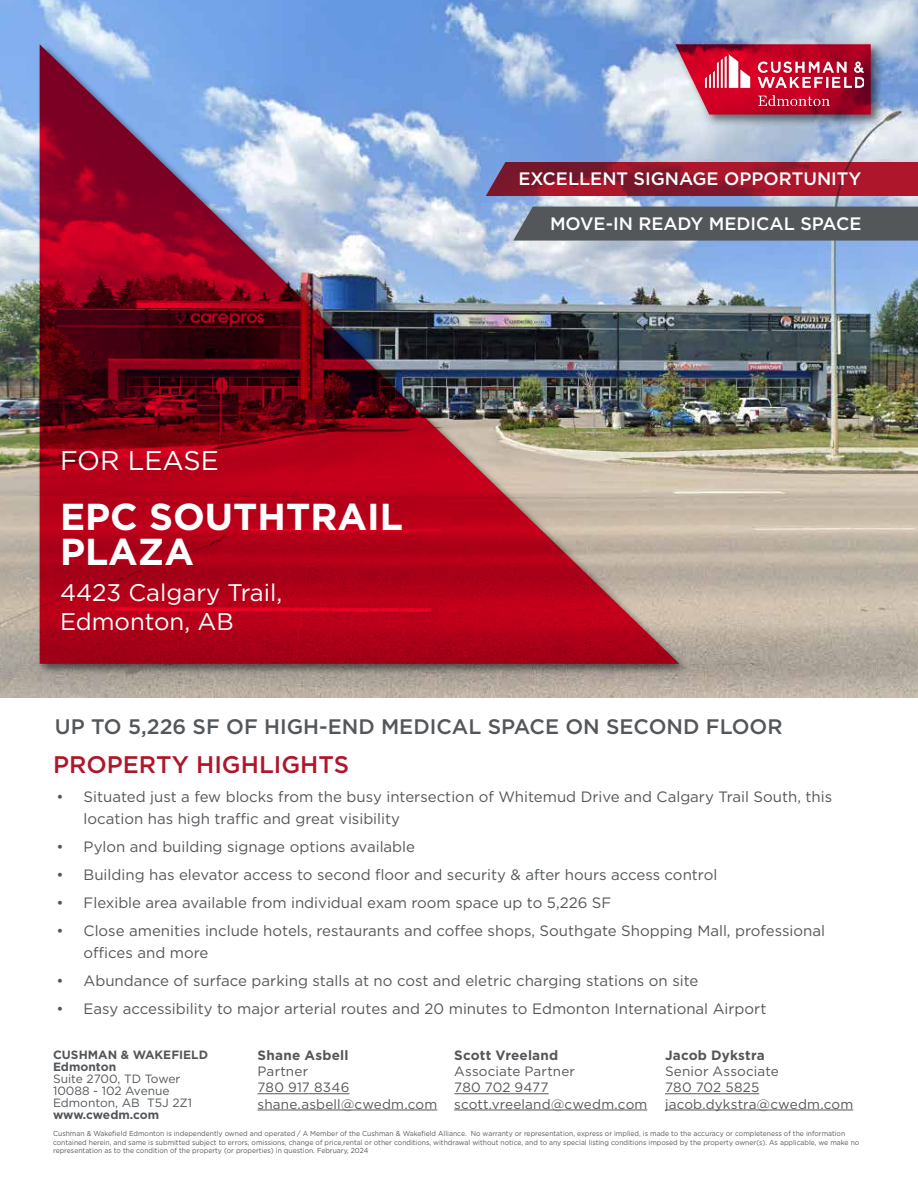
<style>
.page{position:relative;width:918px;height:1188px;background:#fff}
.page>*{position:absolute;margin:0;border:0;box-sizing:border-box;transform-origin:0 0}
.t1{font:700 37.5px/34.5px "Gotham";color:#fff}
.t2{font:27px "Gotham";color:#fff}
.t3{font:24px "Gotham";color:#fff}
.t4{font:500 24px "Gotham";color:#ae172b}
.t5{font:500 21px "Gotham";color:#54575a}
.Body_Text{font:500 18px "Gotham";color:#fff}
.t6{font:15px/22.5px "Gotham";color:#54575a}
.Broker_Contact_Smaller{font:13.5px/16.2px "Gotham";letter-spacing:.01em;color:#54575a}
.Broker_Name{font:700 13.5px "Gotham";letter-spacing:.015em;color:#54575a}
.Company_Address_Text{font:12px/12px "Gotham";color:#54575a}
.Company_Address_Text-2{font:700 12px "Gotham";color:#54575a}
.disclaimer{font:7.2px/8.7px "Gotham";color:#54575a;scale:.95 1}
.s1{font-weight:700}
</style>
<div class="page">
<img style="left:0;top:0;width:918px;height:698px">
<div style="left:37px;top:42px;width:653px;height:633px;background:#231f20;opacity:.6"></div>
<img style="left:40px;top:44px;width:639px;height:620px">
<div style="left:673px;top:41px;width:211px;height:87px;background:#231f20;opacity:.6"></div>
<svg style="left:675px;top:44px;width:196px;height:70px;background:#b73450"></svg>
<img style="left:705px;top:54px;width:159px;height:51px">
<svg style="left:486px;top:162px;width:432px;height:34px;background:#961a2f"></svg>
<div style="left:513px;top:207px;width:405px;height:34px;background:#54575a"></div>
<hr style="left:258px;top:1093px;width:92px;height:1px;background:#54575a">
<hr style="left:258px;top:1110px;width:179px;height:1px;background:#54575a">
<hr style="left:454px;top:1093px;width:95px;height:1px;background:#54575a">
<hr style="left:454px;top:1110px;width:193px;height:1px;background:#54575a">
<hr style="left:665px;top:1093px;width:94px;height:1px;background:#54575a">
<hr style="left:665px;top:1110px;width:188px;height:1px;background:#54575a">
<p class="t2" style="left:60px;top:443px;width:160px">FOR LEASE</p>
<p class="t1" style="left:60px;top:500px;width:344px">EPC SOUTHTRAIL<br>PLAZA</p>
<p class="t3" style="left:60px;top:578px;width:224px">4423 Calgary Trail,</p>
<p class="t3" style="left:60px;top:606px;width:175px">Edmonton, AB</p>
<p class="Body_Text" style="left:518px;top:167px;width:345px">EXCELLENT SIGNAGE OPPORTUNITY</p>
<p class="Body_Text" style="left:550px;top:212px;width:313px">MOVE-IN READY MEDICAL SPACE</p>
<p class="t5" style="left:55px;top:713px;width:729px">UP TO 5,226 SF OF HIGH-END MEDICAL SPACE ON SECOND FLOOR</p>
<p class="t4" style="left:53px;top:748px;width:297px">PROPERTY HIGHLIGHTS</p>
<p class="t6" style="left:84px;top:785px;width:750px;text-indent:-27px">• Situated just a few blocks from the busy intersection of Whitemud Drive and Calgary Trail South, this location has high traffic and great visibility</p>
<p class="t6" style="left:57px;top:835px;width:360px">• Pylon and building signage options available</p>
<p class="t6" style="left:57px;top:863px;width:662px">• Building has elevator access to second floor and security &amp; after hours access control</p>
<p class="t6" style="left:57px;top:891px;width:556px">• Flexible area available from individual exam room space up to 5,226 SF</p>
<p class="t6" style="left:84px;top:919px;width:743px;text-indent:-27px">• Close amenities include hotels, restaurants and coffee shops, Southgate Shopping Mall, professional offices and more</p>
<p class="t6" style="left:57px;top:969px;width:643px">• Abundance of surface parking stalls at no cost and eletric charging stations on site</p>
<p class="t6" style="left:57px;top:997px;width:711px">• Easy accessibility to major arterial routes and 20 minutes to Edmonton International Airport</p>
<p class="Company_Address_Text-2" style="left:53px;top:1047px;width:157px">CUSHMAN &amp; WAKEFIELD</p>
<p class="Company_Address_Text-2" style="left:53px;top:1059px;width:65px">Edmonton</p>
<p class="Company_Address_Text" style="left:53px;top:1072px;width:141px">Suite 2700, TD Tower<br>10088 - 102 Avenue<br>Edmonton, AB T5J 2Z1 <span class="s1">www.cwedm.com</span></p>
<p class="Broker_Name" style="left:258px;top:1046px;width:92px">Shane Asbell</p>
<p class="Broker_Contact_Smaller" style="left:258px;top:1063px;width:181px">Partner<br>780 917 8346 shane.asbell@cwedm.com</p>
<p class="Broker_Name" style="left:454px;top:1046px;width:106px">Scott Vreeland</p>
<p class="Broker_Contact_Smaller" style="left:454px;top:1063px;width:195px">Associate Partner<br>780 702 9477 scott.vreeland@cwedm.com</p>
<p class="Broker_Name" style="left:665px;top:1046px;width:101px">Jacob Dykstra</p>
<p class="Broker_Contact_Smaller" style="left:665px;top:1063px;width:190px">Senior Associate<br>780 702 5825 jacob.dykstra@cwedm.com</p>
<p class="disclaimer" style="left:53px;top:1129px;width:850px">Cushman &amp; Wakefield Edmonton is independently owned and operated / A Member of the Cushman &amp; Wakefield Alliance. No warranty or representation, express or implied, is made to the accuracy or completeness of the information contained herein, and same is submitted subject to errors, omissions, change of price,rental or other conditions, withdrawal without notice, and to any special listing conditions imposed by the property owner(s). As applicable, we make no representation as to the condition of the property (or properties) in question. February, 2024</p>
</div>
